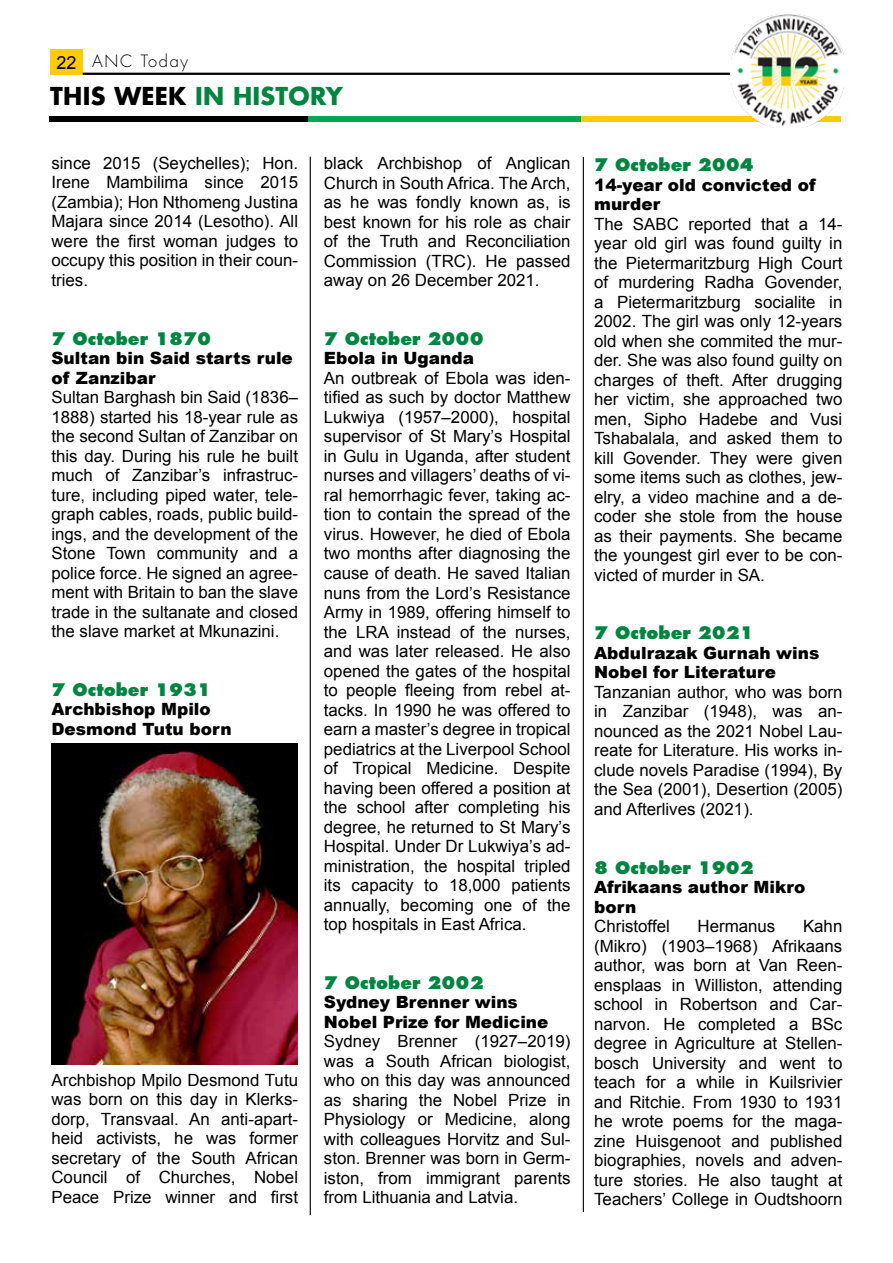
<style>
.page{position:relative;width:893px;height:1263px;background:#fff}
.page>*{position:absolute;margin:0;border:0;box-sizing:border-box;transform-origin:0 0}
.t1{font:700 24px "Futura Std";letter-spacing:.01em;color:#008541}
.t2{font:16.8px/19.5px "Arial";color:#000;text-align:justify}
.t3{font:900 16.8px/19.5px "Arial";color:#000}
.t4{font:800 16.8px "Futura Std";color:#008541}
.t5{font:300 16.5px "Futura Std";letter-spacing:.1em;color:#000}
.s1{font-family:"Arial";font-weight:400;font-size:18px}
.s2{color:#000}
</style>
<div class="page">
<div style="left:49px;top:116px;width:260px;height:6px;background:#000"></div>
<div style="left:309px;top:116px;width:272px;height:6px;background:#00a651"></div>
<div style="left:581px;top:116px;width:260px;height:6px;background:#ffcb05"></div>
<div style="left:50px;top:50px;width:33px;height:25px;background:#ffcb05"></div>
<hr style="left:83px;top:73px;width:677px;height:2px;background:#000">
<img style="left:730px;top:14px;width:114px;height:114px">
<hr style="left:583px;top:157px;width:1px;height:1055px;background:#000">
<hr style="left:310px;top:157px;width:1px;height:1058px;background:#000">
<img style="left:51px;top:743px;width:247px;height:321px">
<p class="t5" style="left:56px;top:51px;width:133px"><span class="s1">22</span> ANC Today</p>
<h1 class="t1" style="left:50px;top:80px;width:294px"><span class="s2">THIS WEEK</span> IN HISTORY</h1>
<p class="t2" style="left:51px;top:153px;width:248px">since 2015 (Seychelles); Hon.<br>Irene Mambilima since 2015 (Zambia); Hon Nthomeng Justina Majara since 2014 (Lesotho). All were the first woman judges to occupy this position in their coun&shy;tries.</p>
<p class="t4" style="left:51px;top:328px;width:161px">7 October 1870</p>
<p class="t3" style="left:51px;top:348px;width:243px">Sultan bin Said starts rule of Zanzibar</p>
<p class="t2" style="left:51px;top:388px;width:248px">Sultan Barghash bin Said (1836– 1888) started his 18-year rule as the second Sultan of Zanzibar on this day. During his rule he built much of Zanzibar’s infrastruc&shy;ture, including piped water, tele&shy;graph cables, roads, public build&shy;ings, and the development of the Stone Town community and a police force. He signed an agree&shy;ment with Britain to ban the slave trade in the sultanate and closed the slave market at Mkunazini.</p>
<p class="t4" style="left:51px;top:679px;width:161px">7 October 1931</p>
<p class="t3" style="left:51px;top:699px;width:182px">Archbishop Mpilo<br>Desmond Tutu born</p>
<p class="t2" style="left:51px;top:1070px;width:248px">Archbishop Mpilo Desmond Tutu was born on this day in Klerks&shy;dorp, Transvaal. An anti-apart&shy;heid activists, he was former secretary of the South African Council of Churches, Nobel Peace Prize winner and first</p>
<p class="t2" style="left:324px;top:154px;width:248px">black Archbishop of Anglican Church in South Africa. The Arch, as he was fondly known as, is best known for his role as chair of the Truth and Reconciliation Commission (TRC). He passed away on 26 December 2021.</p>
<p class="t4" style="left:324px;top:328px;width:161px">7 October 2000</p>
<p class="t3" style="left:324px;top:348px;width:152px">Ebola in Uganda</p>
<p class="t2" style="left:324px;top:368px;width:248px">An outbreak of Ebola was iden&shy;tified as such by doctor Matthew Lukwiya (1957–2000), hospital supervisor of St Mary’s Hospital in Gulu in Uganda, after student nurses and villagers’ deaths of vi&shy;ral hemorrhagic fever, taking ac&shy;tion to contain the spread of the virus. However, he died of Ebola two months after diagnosing the cause of death. He saved Italian nuns from the Lord’s Resistance Army in 1989, offering himself to the LRA instead of the nurses, and was later released. He also opened the gates of the hospital to people fleeing from rebel at&shy;tacks. In 1990 he was offered to earn a master’s degree in tropical pediatrics at the Liverpool School of Tropical Medicine. Despite having been offered a position at the school after completing his degree, he returned to St Mary’s Hospital. Under Dr Lukwiya’s ad&shy;ministration, the hospital tripled its capacity to 18,000 patients annually, becoming one of the top hospitals in East Africa.</p>
<p class="t4" style="left:324px;top:972px;width:161px">7 October 2002</p>
<p class="t3" style="left:324px;top:992px;width:226px">Sydney Brenner wins<br>Nobel Prize for Medicine</p>
<p class="t2" style="left:324px;top:1032px;width:248px">Sydney Brenner (1927–2019) was a South African biologist, who on this day was announced as sharing the Nobel Prize in Physiology or Medicine, along with colleagues Horvitz and Sul&shy;ston. Brenner was born in Germ&shy;iston, from immigrant parents from Lithuania and Latvia.</p>
<p class="t4" style="left:594px;top:154px;width:161px">7 October 2004</p>
<p class="t3" style="left:594px;top:174px;width:223px">14-year old convicted of murder</p>
<p class="t2" style="left:594px;top:214px;width:250px">The SABC reported that a 14- year old girl was found guilty in the Pietermaritzburg High Court of murdering Radha Govender, a Pietermaritzburg socialite in 2002. The girl was only 12-years old when she commited the mur&shy;der. She was also found guilty on charges of theft. After drugging her victim, she approached two men, Sipho Hadebe and Vusi Tshabalala, and asked them to kill Govender. They were given some items such as clothes, jew&shy;elry, a video machine and a de&shy;coder she stole from the house as their payments. She became the youngest girl ever to be con&shy;victed of murder in SA.</p>
<p class="t4" style="left:594px;top:622px;width:161px">7 October 2021</p>
<p class="t3" style="left:594px;top:643px;width:227px">Abdulrazak Gurnah wins<br>Nobel for Literature</p>
<p class="t2" style="left:594px;top:682px;width:250px">Tanzanian author, who was born in Zanzibar (1948), was an&shy;nounced as the 2021 Nobel Lau&shy;reate for Literature. His works in&shy;clude novels Paradise (1994), By the Sea (2001), Desertion (2005) and Afterlives (2021).</p>
<p class="t4" style="left:594px;top:856px;width:161px">8 October 1902</p>
<p class="t3" style="left:594px;top:877px;width:213px">Afrikaans author Mikro born</p>
<p class="t2" style="left:594px;top:916px;width:77px">Christoffel</p>
<p class="t2" style="left:697px;top:916px;width:79px">Hermanus</p>
<p class="t2" style="left:594px;top:916px;width:250px;text-indent:209px">Kahn (Mikro) (1903–1968) Afrikaans author, was born at Van Reen&shy;ensplaas in Williston, attending school in Robertson and Car&shy;narvon. He completed a BSc degree in Agriculture at Stellen&shy;bosch University and went to teach for a while in Kuilsrivier and Ritchie. From 1930 to 1931 he wrote poems for the maga&shy;zine Huisgenoot and published biographies, novels and adven&shy;ture stories. He also taught at Teachers’ College in Oudtshoorn</p>
</div>
